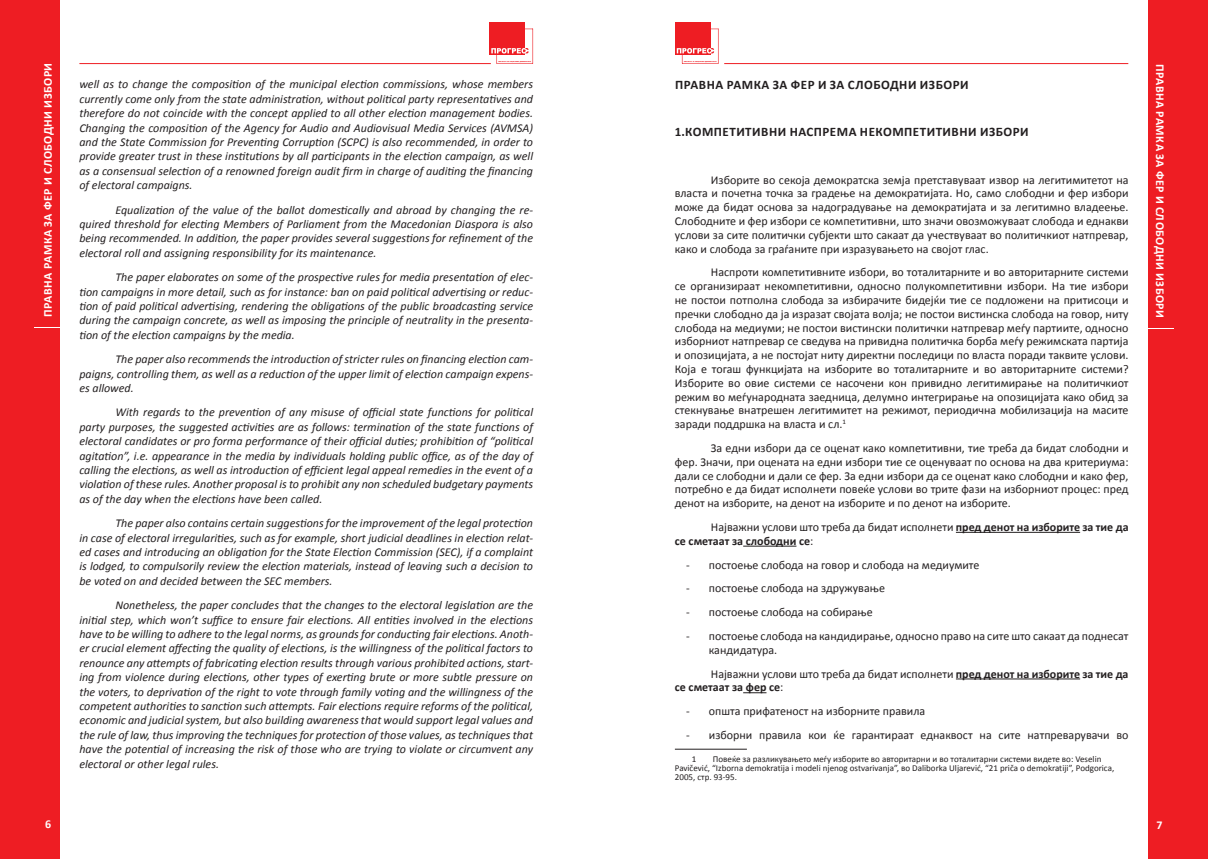
<style>
.page{position:relative;width:1208px;height:859px;background:#fff}
.page>*{position:absolute;margin:0;border:0;box-sizing:border-box;transform-origin:0 0}
.t1{font:700 13px "Calibri";letter-spacing:.04em;color:#231f20}
.t2{font:italic 12px/14.4px "Calibri";color:#231f20;text-align:justify}
.t3{font:12px/13.8px "Calibri";color:#231f20;text-align:justify}
.t4{font:700 12px/13.8px "Calibri";color:#231f20}
.t5{font:700 12px "Calibri";letter-spacing:.04em;color:#fff}
.t6{font:9px/9px "Calibri";color:#231f20}
.s1{font-weight:400}
</style>
<div class="page">
<div style="left:1148px;top:0;width:60px;height:859px;background:#ee1d23"></div>
<div style="left:0;top:0;width:60px;height:859px;background:#ee1d23"></div>
<div style="left:675px;top:23px;width:35px;height:32px;background:#ee1d23"></div>
<svg style="left:677px;top:29px;width:41px;height:35px"></svg>
<div style="left:489px;top:23px;width:36px;height:32px;background:#ee1d23"></div>
<svg style="left:491px;top:29px;width:42px;height:35px"></svg>
<hr style="left:724px;top:63px;width:404px;height:1px;background:#ee1d23">
<hr style="left:79px;top:63px;width:412px;height:1px;background:#ee1d23">
<hr style="left:956px;top:532px;width:124px;height:1px;background:#231f20">
<hr style="left:743px;top:546px;width:53px;height:1px;background:#231f20">
<hr style="left:956px;top:678px;width:124px;height:1px;background:#231f20">
<svg style="left:743px;top:692px;width:23px;height:1px"></svg>
<hr style="left:675px;top:749px;width:72px;height:1px;background:#231f20">
<p class="t5" style="left:40px;top:317px;width:256px;rotate:-90deg">Правна рамка за фер и слободни избори</p>
<p class="t2" style="left:79px;top:77px;width:455px">well as to change the composition of the municipal election commissions, whose members currently come only from the state administration, without political party representatives and therefore do not coincide with the concept applied to all other election management bodies.<br>Changing the composition of the Agency for Audio and Audiovisual Media Services (AVMSA) and the State Commission for Preventing Corruption (SCPC) is also recommended, in order to provide greater trust in these institutions by all participants in the election campaign, as well as a consensual selection of a renowned foreign audit firm in charge of auditing the financing of electoral campaigns.</p>
<p class="t2" style="left:79px;top:202px;width:455px;text-indent:36px">Equalization of the value of the ballot domestically and abroad by changing the re&shy;quired threshold for electing Members of Parliament from the Macedonian Diaspora is also being recommended. In addition, the paper provides several suggestions for refinement of the electoral roll and assigning responsibility for its maintenance.</p>
<p class="t2" style="left:79px;top:270px;width:455px;text-indent:36px">The paper elaborates on some of the prospective rules for media presentation of elec&shy;tion campaigns in more detail, such as for instance: ban on paid political advertising or reduc&shy;tion of paid political advertising, rendering the obligations of the public broadcasting service during the campaign concrete, as well as imposing the principle of neutrality in the presenta&shy;tion of the election campaigns by the media.</p>
<p class="t2" style="left:79px;top:352px;width:455px;text-indent:36px">The paper also recommends the introduction of stricter rules on financing election cam&shy;paigns, controlling them, as well as a reduction of the upper limit of election campaign expens&shy;es allowed.</p>
<p class="t2" style="left:79px;top:405px;width:455px;text-indent:36px">With regards to the prevention of any misuse of official state functions for political party purposes, the suggested activities are as follows: termination of the state functions of electoral candidates or pro forma performance of their official duties; prohibition of “political agitation”, i.e. appearance in the media by individuals holding public office, as of the day of calling the elections, as well as introduction of efficient legal appeal remedies in the event of a violation of these rules. Another proposal is to prohibit any non scheduled budgetary payments as of the day when the elections have been called.</p>
<p class="t2" style="left:79px;top:516px;width:455px;text-indent:36px">The paper also contains certain suggestions for the improvement of the legal protection in case of electoral irregularities, such as for example, short judicial deadlines in election relat&shy;ed cases and introducing an obligation for the State Election Commission (SEC), if a complaint is lodged, to compulsorily review the election materials, instead of leaving such a decision to be voted on and decided between the SEC members.</p>
<p class="t2" style="left:79px;top:598px;width:455px;text-indent:36px">Nonetheless, the paper concludes that the changes to the electoral legislation are the initial step, which won’t suffice to ensure fair elections. All entities involved in the elections have to be willing to adhere to the legal norms, as grounds for conducting fair elections. Anoth&shy;er crucial element affecting the quality of elections, is the willingness of the political factors to renounce any attempts of fabricating election results through various prohibited actions, start&shy;ing from violence during elections, other types of exerting brute or more subtle pressure on the voters, to deprivation of the right to vote through family voting and the willingness of the competent authorities to sanction such attempts. Fair elections require reforms of the political, economic and judicial system, but also building awareness that would support legal values and the rule of law, thus improving the techniques for protection of those values, as techniques that have the potential of increasing the risk of those who are trying to violate or circumvent any electoral or other legal rules.</p>
<p class="t1" style="left:675px;top:76px;width:295px">ПРАВНА РАМКА ЗА ФЕР И ЗА СЛОБОДНИ ИЗБОРИ</p>
<p class="t1" style="left:675px;top:123px;width:355px">1.КОМПЕТИТИВНИ НАСПРЕМА НЕКОМПЕТИТИВНИ ИЗБОРИ</p>
<p class="t3" style="left:675px;top:173px;width:455px;text-indent:36px">Изборите во секоја демократска земја претставуваат извор на легитимитетот на власта и почетна точка за градење на демократијата. Но, само слободни и фер избори може да бидат основа за надоградување на демократијата и за легитимно владеење.<br>Слободните и фер избори се компетитивни, што значи овозможуваат слобода и еднакви услови за сите политички субјекти што сакаат да учествуваат во политичкиот натпревар, како и слобода за граѓаните при изразувањето на својот глас.</p>
<p class="t3" style="left:675px;top:265px;width:455px;text-indent:36px">Наспроти компетитивните избори, во тоталитарните и во авторитарните системи се организираат некомпетитивни, односно полукомпетитивни избори. На тие избори не постои потполна слобода за избирачите бидејќи тие се подложени на притисоци и пречки слободно да ја изразат својата волја; не постои вистинска слобода на говор, ниту слобода на медиуми; не постои вистински политички натпревар меѓу партиите, односно изборниот натпревар се сведува на привидна политичка борба меѓу режимската партија и опозицијата, а не постојат ниту директни последици по власта поради таквите услови.<br>Која е тогаш функцијата на изборите во тоталитарните и во авторитарните системи?<br>Изборите во овие системи се насочени кон привидно легитимирање на политичкиот режим во меѓународната заедница, делумно интегрирање на опозицијата како обид за стекнување внатрешен легитимитет на режимот, периодична мобилизација на масите заради поддршка на власта и сл.<sup>1</sup></p>
<p class="t3" style="left:675px;top:441px;width:455px;text-indent:36px">За едни избори да се оценат како компетитивни, тие треба да бидат слободни и фер. Значи, при оцената на едни избори тие се оценуваат по основа на два критериума: дали се слободни и дали се фер. За едни избори да се оценат како слободни и како фер, потребно е да бидат исполнети повеќе услови во трите фази на изборниот процес: пред денот на изборите, на денот на изборите и по денот на изборите.</p>
<p class="t4" style="left:675px;top:520px;width:455px;text-indent:36px"><span class="s1">Најважни услови што треба да бидат исполнети</span> пред денот на изборите за тие да се сметаат за слободни се<span class="s1">:</span></p>
<p class="t3" style="left:686px;top:558px;width:295px">- постоење слобода на говор и слобода на медиумите</p>
<p class="t3" style="left:686px;top:581px;width:200px">- постоење слобода на здружување</p>
<p class="t3" style="left:686px;top:605px;width:188px">- постоење слобода на собирање</p>
<p class="t3" style="left:709px;top:629px;width:421px;text-indent:-23px">- постоење слобода на кандидирање, односно право на сите што сакаат да поднесат кандидатура.</p>
<p class="t4" style="left:675px;top:667px;width:455px;text-indent:36px"><span class="s1">Најважни услови што треба да бидат исполнети</span> пред денот на изборите за тие да се сметаат за фер се<span class="s1">:</span></p>
<p class="t3" style="left:686px;top:704px;width:241px">- општа прифатеност на изборните правила</p>
<p class="t3" style="left:686px;top:728px;width:444px">- изборни правила кои ќе гарантираат еднаквост на сите натпреварувачи во</p>
<p class="t6" style="left:692px;top:754px;width:6px">1</p>
<p class="t6" style="left:675px;top:754px;width:441px;text-indent:38px">Повеќе за разликувањето меѓу изборите во авторитарни и во тоталитарни системи видете во: Veselin<br>Pavičević, “Izbоrna demokratija i modeli njenog ostvarivanja”, во Daliborka Uljarević, “21 priča o demokratiji”, Podgorica,<br>2005, стр. 93-95.</p>
<p class="t5" style="left:1168px;top:64px;width:256px;rotate:90deg">Правна рамка за фер и слободни избори</p>
<p class="t5" style="left:45px;top:817px;width:8px">6</p>
<p class="t5" style="left:1156px;top:818px;width:8px">7</p>
</div>
